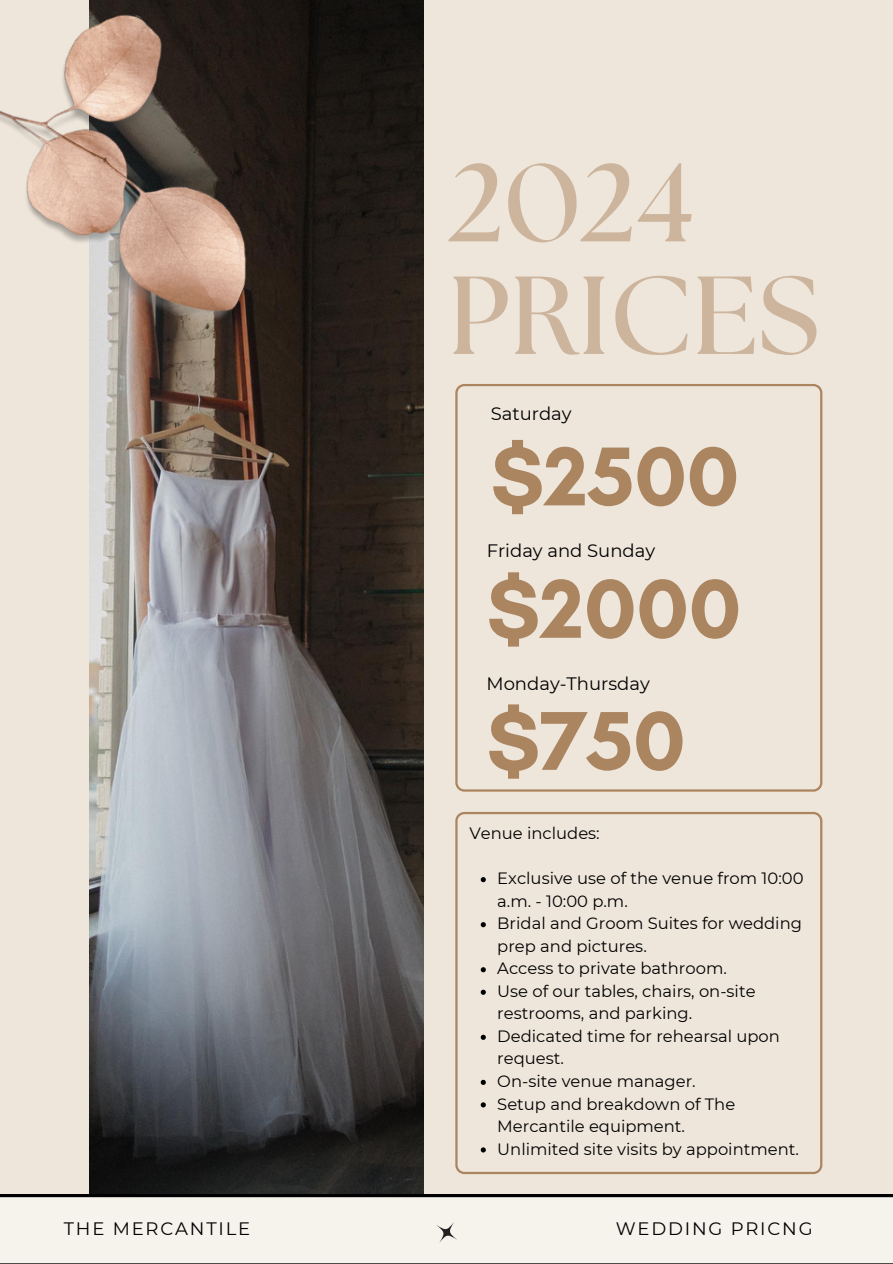
<style>
.page{position:relative;width:893px;height:1264px;background:#fff}
.page>*{position:absolute;margin:0;border:0;box-sizing:border-box;transform-origin:0 0}
.t1{font:700 110.55px/112.5px "The Seasons";color:#cdb59d}
.t2{font:700 84.9px "Glacial Indifference";color:#ab8460}
.t3{font:18px "Montserrat";color:#000}
.t4{font:18px "Montserrat";letter-spacing:.1em;color:#000}
.t5{font:16.35px/22.5px "Montserrat";color:#000}
</style>
<div class="page">
<div style="left:0;top:0;width:892px;height:1263px;background:#eee6db"></div>
<img style="left:89px;top:0;width:334px;height:1194px">
<div style="left:0;top:1194px;width:892px;height:69px;background:#f6f3ec"></div>
<svg style="left:428px;top:1214px;width:36px;height:36px"></svg>
<svg style="left:455px;top:384px;width:367px;height:407px"></svg>
<svg style="left:455px;top:812px;width:367px;height:362px"></svg>
<svg style="left:480px;top:877px;width:6px;height:5px"></svg>
<svg style="left:480px;top:922px;width:6px;height:5px"></svg>
<svg style="left:480px;top:967px;width:6px;height:5px"></svg>
<svg style="left:480px;top:989px;width:6px;height:5px"></svg>
<svg style="left:480px;top:1034px;width:6px;height:5px"></svg>
<svg style="left:480px;top:1079px;width:6px;height:5px"></svg>
<svg style="left:480px;top:1102px;width:6px;height:5px"></svg>
<svg style="left:480px;top:1147px;width:6px;height:5px"></svg>
<img style="left:0;top:0;width:325px;height:338px">
<p class="t1" style="left:448px;top:152px;width:372px">2024<br>PRICES</p>
<p class="t3" style="left:490px;top:402px;width:82px">Saturday</p>
<p class="t2" style="left:490px;top:424px;width:250px">$2500</p>
<p class="t3" style="left:486px;top:540px;width:170px">Friday and Sunday</p>
<p class="t2" style="left:486px;top:557px;width:256px">$2000</p>
<p class="t3" style="left:486px;top:673px;width:165px">Monday-Thursday</p>
<p class="t2" style="left:486px;top:689px;width:200px">$750</p>
<p class="t5" style="left:469px;top:822px;width:132px">Venue includes:</p>
<p class="t5" style="left:497px;top:867px;width:308px">Exclusive use of the venue from 10:00 a.m. - 10:00 p.m.</p>
<p class="t5" style="left:497px;top:912px;width:306px">Bridal and Groom Suites for wedding prep and pictures.</p>
<p class="t5" style="left:497px;top:957px;width:231px">Access to private bathroom.</p>
<p class="t5" style="left:497px;top:979px;width:260px">Use of our tables, chairs, on-site restrooms, and parking.</p>
<p class="t5" style="left:497px;top:1024px;width:284px">Dedicated time for rehearsal upon request.</p>
<p class="t5" style="left:497px;top:1069px;width:200px">On-site venue manager.</p>
<p class="t5" style="left:497px;top:1092px;width:239px">Setup and breakdown of The<br>Mercantile equipment.</p>
<p class="t5" style="left:497px;top:1137px;width:303px">Unlimited site visits by appointment.</p>
<p class="t4" style="left:64px;top:1217px;width:188px">THE MERCANTILE</p>
<p class="t4" style="left:615px;top:1217px;width:198px">WEDDING PRICNG</p>
</div>
